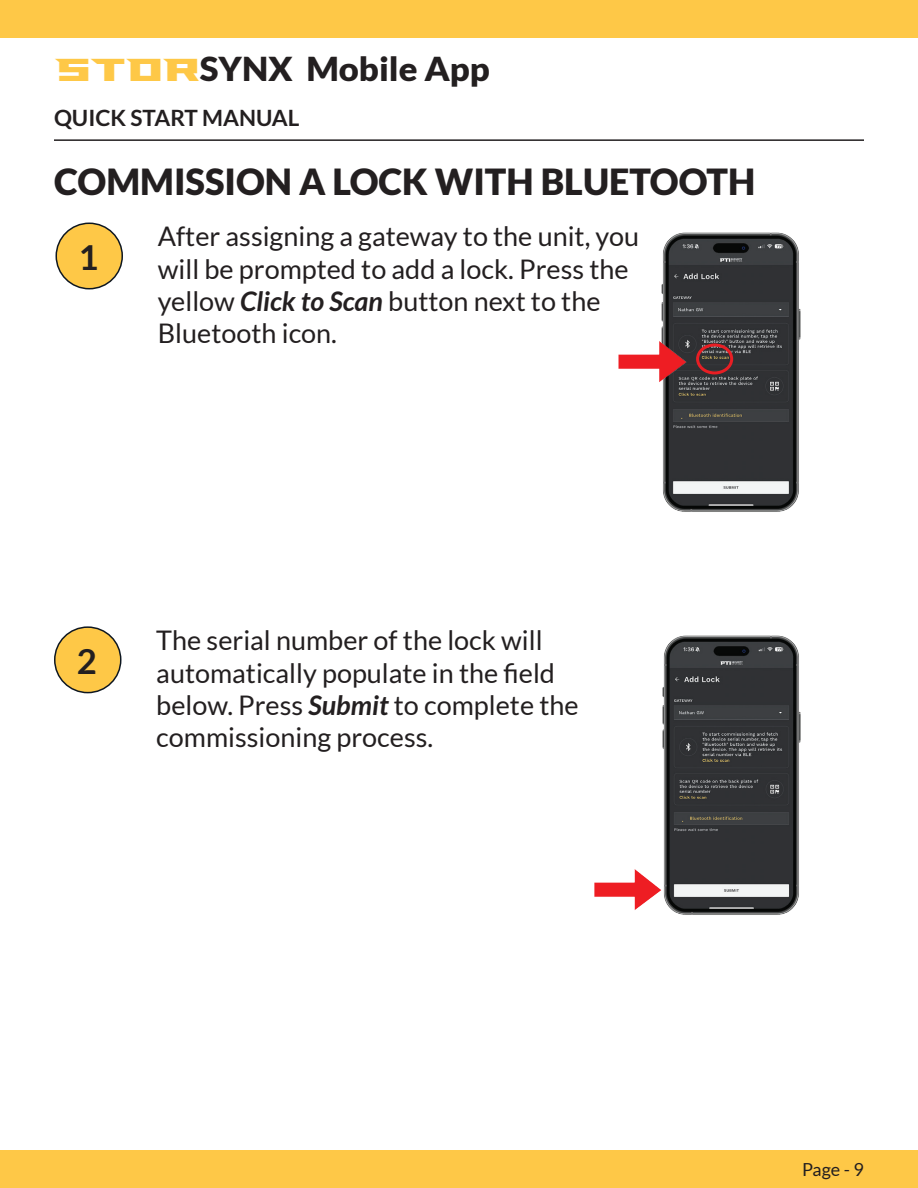
<style>
.page{position:relative;width:918px;height:1188px;background:#fff}
.page>*{position:absolute;margin:0;border:0;box-sizing:border-box;transform-origin:0 0}
.t1{font:900 36px "Lato";color:#231f20}
.t2{font:700 34.5px "Lato";color:#231f20}
.t3{font:900 33px "Lato";color:#231f20;scale:1.05 1}
.t4{font:27px/32.4px "Lato";color:#231f20}
.t5{font:700 22.5px "Lato";color:#231f20}
.t6{font:18px "Lato";color:#231f20}
.s1{font-family:"Falcons Font";font-weight:400;color:#fec847}
.s2{font-weight:700;font-style:italic}
</style>
<div class="page">
<div style="left:0;top:0;width:918px;height:38px;background:#fec847"></div>
<div style="left:0;top:1150px;width:918px;height:38px;background:#fec847"></div>
<hr style="left:54px;top:139px;width:810px;height:2px;background:#231f20">
<div style="left:56px;top:223px;width:66px;height:66px;background:#fec847;border-radius:50%"></div>
<div style="left:56px;top:223px;width:67px;height:66px;border:2px solid #0e1721;border-radius:50%"></div>
<div style="left:55px;top:627px;width:66px;height:66px;background:#fec847;border-radius:50%"></div>
<div style="left:54px;top:626px;width:68px;height:67px;border:2px solid #0e1721;border-radius:50%"></div>
<img style="left:661px;top:232px;width:140px;height:280px">
<img style="left:662px;top:635px;width:139px;height:280px">
<div style="left:696px;top:343px;width:37px;height:31px;border:3px solid #e81e24;border-radius:50%"></div>
<img style="left:618px;top:329px;width:74px;height:65px">
<img style="left:594px;top:857px;width:74px;height:58px">
<p class="t3" style="left:54px;top:49px;width:417px"><span class="s1">STOR</span>SYNX Mobile App</p>
<p class="t5" style="left:54px;top:105px;width:247px">QUICK START MANUAL</p>
<h1 class="t1" style="left:54px;top:161px;width:703px">COMMISSION A LOCK WITH BLUETOOTH</h1>
<p class="t2" style="left:78px;top:238px;width:22px">1</p>
<p class="t4" style="left:158px;top:220px;width:483px">After assigning a gateway to the unit, you will be prompted to add a lock. Press the yellow <span class="s2">Click to Scan</span> button next to the Bluetooth icon.</p>
<p class="t2" style="left:77px;top:641px;width:22px">2</p>
<p class="t4" style="left:156px;top:624px;width:424px">The serial number of the lock will automatically populate in the field below. Press <span class="s2">Submit</span> to complete the commissioning process.</p>
<p class="t6" style="left:802px;top:1159px;width:63px">Page - 9</p>
</div>
